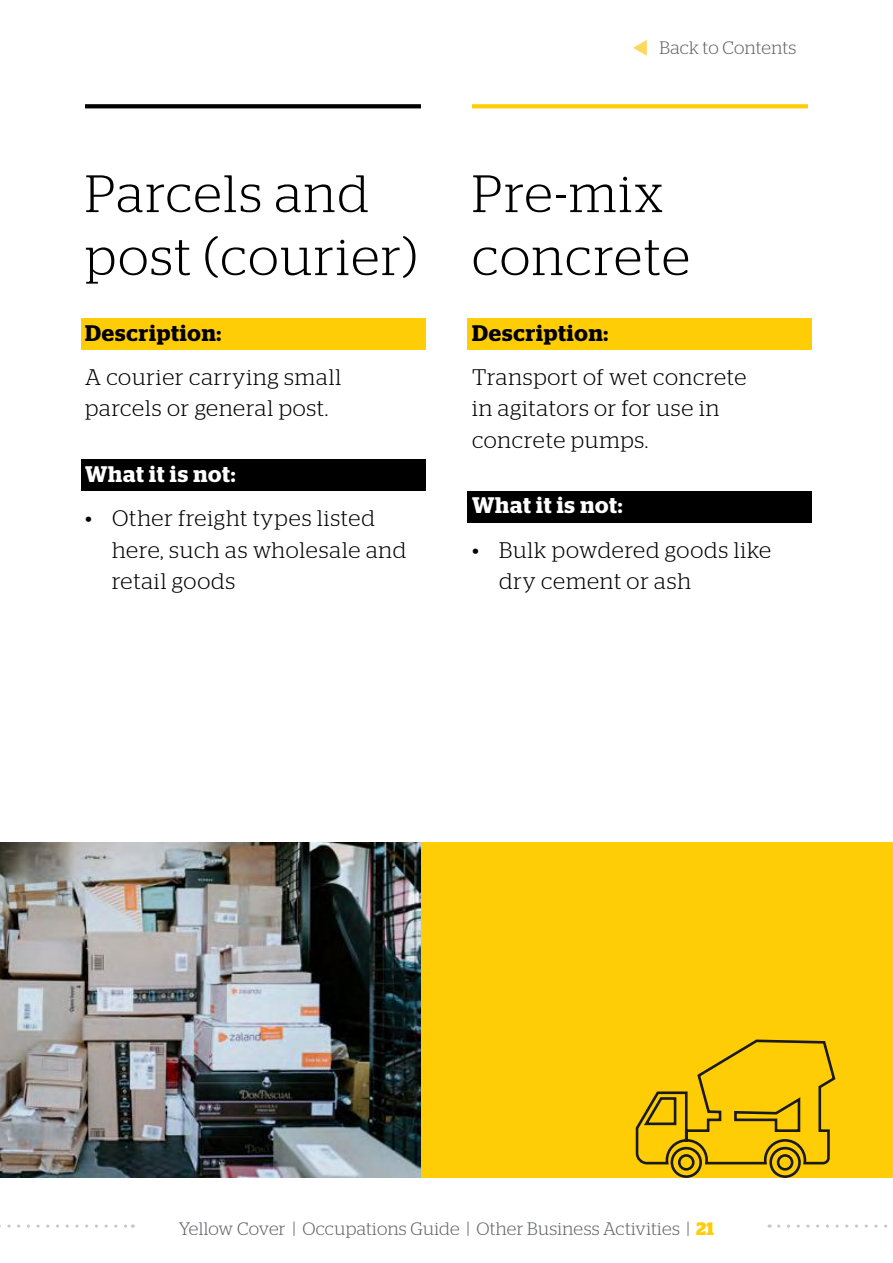
<style>
.page{position:relative;width:893px;height:1263px;background:#fff}
.page>*{position:absolute;margin:0;border:0;box-sizing:border-box;transform-origin:0 0}
.t1{font:300 52.5px/63px "Stag";letter-spacing:.035em;color:#000}
.t2{font:300 22.5px/31.5px "Stag";letter-spacing:.04em;color:#000}
.t3{font:600 22.5px "Stag";letter-spacing:.04em;color:#000}
.t4{font:600 22.5px "Stag";letter-spacing:.035em;color:#fff}
.t5{font:300 18px "Stag";letter-spacing:.02em;color:#626366}
.s1{font-weight:700;color:#ffcd05}
</style>
<div class="page">
<div style="left:81px;top:318px;width:344px;height:31px;background:#ffcd05"></div>
<div style="left:81px;top:460px;width:344px;height:31px;background:#000"></div>
<svg style="left:85px;top:104px;width:336px;height:4px"></svg>
<div style="left:468px;top:318px;width:344px;height:31px;background:#ffcd05"></div>
<div style="left:468px;top:491px;width:344px;height:31px;background:#000"></div>
<svg style="left:472px;top:104px;width:336px;height:4px"></svg>
<div style="left:0;top:842px;width:893px;height:336px;background:#ffcd05"></div>
<img style="left:0;top:842px;width:420px;height:335px">
<svg style="left:635px;top:1039px;width:201px;height:139px"></svg>
<svg style="left:0;top:1224px;width:133px;height:4px"></svg>
<svg style="left:779px;top:1224px;width:109px;height:4px"></svg>
<h1 class="t1" style="left:85px;top:161px;width:334px">Parcels and post (courier)</h1>
<p class="t3" style="left:85px;top:319px;width:138px">Description:</p>
<p class="t2" style="left:85px;top:361px;width:258px">A courier carrying small parcels or general post.</p>
<p class="t4" style="left:85px;top:461px;width:152px">What it is not:</p>
<p class="t2" style="left:112px;top:502px;width:296px;text-indent:-27px">• Other freight types listed here, such as wholesale and retail goods</p>
<p class="t5" style="left:659px;top:37px;width:138px">Back to Contents</p>
<h1 class="t1" style="left:472px;top:161px;width:219px">Pre-mix concrete</h1>
<p class="t3" style="left:472px;top:319px;width:138px">Description:</p>
<p class="t2" style="left:472px;top:361px;width:276px">Transport of wet concrete in agitators or for use in concrete pumps.</p>
<p class="t4" style="left:472px;top:492px;width:152px">What it is not:</p>
<p class="t2" style="left:499px;top:534px;width:274px;text-indent:-27px">• Bulk powdered goods like dry cement or ash</p>
<p class="t5" style="left:179px;top:1218px;width:537px">Yellow Cover | Occupations Guide | Other Business Activities | <span class="s1">21</span></p>
</div>
